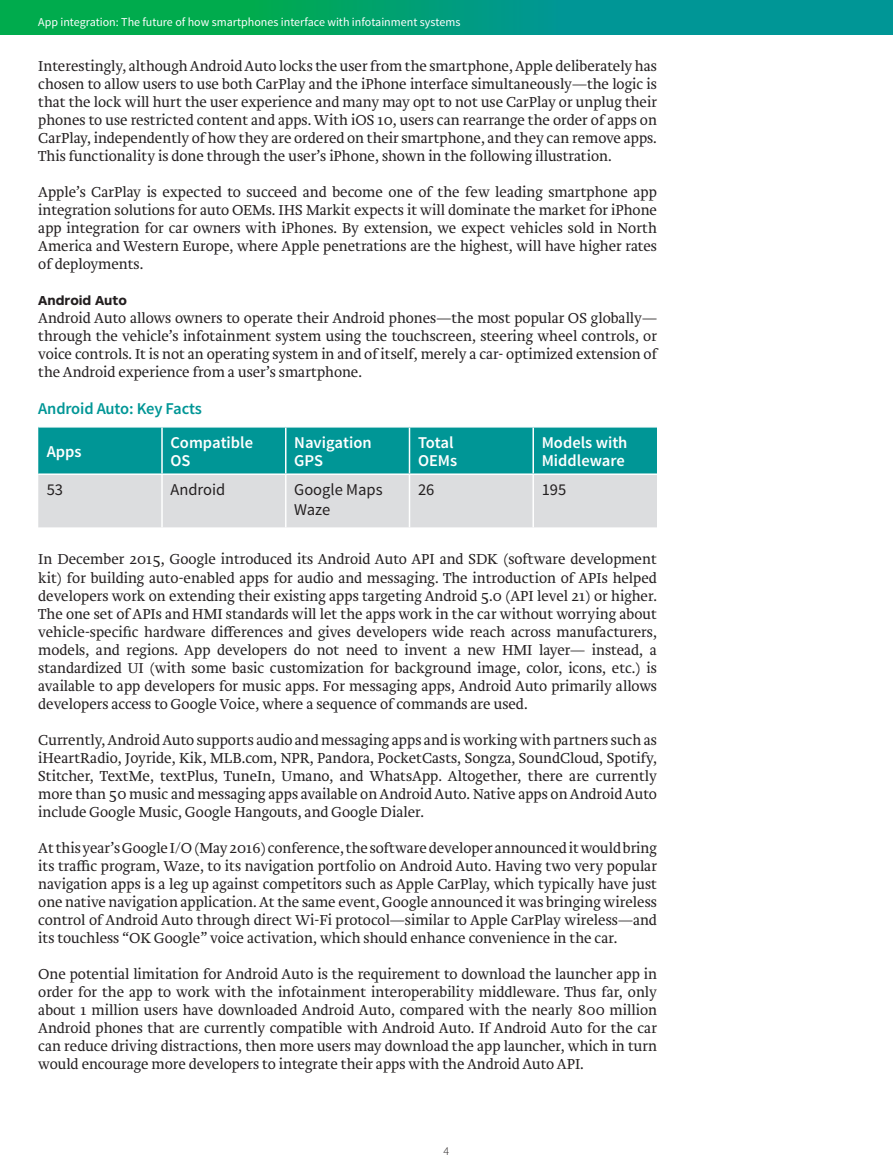
<style>
.page{position:relative;width:893px;height:1170px;background:#fff}
.page>*{position:absolute;margin:0;border:0;box-sizing:border-box;transform-origin:0 0}
.t1{font:600 16.5px/18px "Source Sans Pro";color:#fff}
.t2{font:16.5px/19.5px "Source Sans Pro";color:#231f20}
.t3{font:600 16.5px "Source Sans Pro";letter-spacing:-.01em;color:#009696}
.t4{font:300 15px/18px "Brioni Std";color:#231f20;text-align:justify}
.t5{font:700 13.5px "ARS Maquette Pro";color:#231f20}
.t6{font:12px "Source Sans Pro";color:#fff}
.t7{font:300 12px "Source Sans Pro";color:#231f20}
</style>
<div class="page">
<svg style="left:0;top:0;width:893px;height:34px;background:#009f75"></svg>
<svg style="left:38px;top:427px;width:619px;height:100px;background:#76bcbd"></svg>
<hr style="left:161px;top:427px;width:2px;height:46px;background:#fff">
<hr style="left:285px;top:427px;width:1px;height:46px;background:#fff">
<hr style="left:409px;top:427px;width:1px;height:46px;background:#fff">
<hr style="left:532px;top:427px;width:2px;height:46px;background:#fff">
<hr style="left:38px;top:473px;width:124px;height:2px;background:#fff">
<hr style="left:162px;top:473px;width:124px;height:2px;background:#fff">
<hr style="left:161px;top:475px;width:2px;height:52px;background:#fff">
<hr style="left:286px;top:473px;width:123px;height:2px;background:#fff">
<hr style="left:285px;top:475px;width:1px;height:52px;background:#fff">
<hr style="left:409px;top:473px;width:124px;height:2px;background:#fff">
<hr style="left:409px;top:475px;width:1px;height:52px;background:#fff">
<hr style="left:533px;top:473px;width:124px;height:2px;background:#fff">
<hr style="left:532px;top:475px;width:2px;height:52px;background:#fff">
<p class="t6" style="left:38px;top:15px;width:424px">App integration: The future of how smartphones interface with infotainment systems</p>
<p class="t4" style="left:38px;top:57px;width:620px">Interestingly, although Android Auto locks the user from the smartphone, Apple deliberately has chosen to allow users to use both CarPlay and the iPhone interface simultaneously—the logic is that the lock will hurt the user experience and many may opt to not use CarPlay or unplug their phones to use restricted content and apps. With iOS 10, users can rearrange the order of apps on CarPlay, independently of how they are ordered on their smartphone, and they can remove apps.<br>This functionality is done through the user’s iPhone, shown in the following illustration.</p>
<p class="t4" style="left:38px;top:183px;width:620px">Apple’s CarPlay is expected to succeed and become one of the few leading smartphone app integration solutions for auto OEMs. IHS Markit expects it will dominate the market for iPhone app integration for car owners with iPhones. By extension, we expect vehicles sold in North America and Western Europe, where Apple penetrations are the highest, will have higher rates of deployments.</p>
<p class="t5" style="left:38px;top:291px;width:90px">Android Auto</p>
<p class="t4" style="left:38px;top:309px;width:620px">Android Auto allows owners to operate their Android phones—the most popular OS globally— through the vehicle’s infotainment system using the touchscreen, steering wheel controls, or voice controls. It is not an operating system in and of itself, merely a car- optimized extension of the Android experience from a user’s smartphone.</p>
<p class="t3" style="left:38px;top:398px;width:165px">Android Auto: Key Facts</p>
<p class="t1" style="left:47px;top:442px;width:36px">Apps</p>
<p class="t1" style="left:170px;top:433px;width:84px">Compatible<br>OS</p>
<p class="t1" style="left:294px;top:433px;width:79px">Navigation<br>GPS</p>
<p class="t1" style="left:418px;top:433px;width:41px">Total<br>OEMs</p>
<p class="t1" style="left:542px;top:433px;width:87px">Models with<br>Middleware</p>
<p class="t2" style="left:47px;top:480px;width:18px">53</p>
<p class="t2" style="left:170px;top:480px;width:56px">Android</p>
<p class="t2" style="left:294px;top:480px;width:90px">Google Maps<br>Waze</p>
<p class="t2" style="left:418px;top:480px;width:18px">26</p>
<p class="t2" style="left:542px;top:480px;width:26px">195</p>
<p class="t4" style="left:38px;top:551px;width:620px">In December 2015, Google introduced its Android Auto API and SDK (software development kit) for building auto-enabled apps for audio and messaging. The introduction of APIs helped developers work on extending their existing apps targeting Android 5.0 (API level 21) or higher.<br>The one set of APIs and HMI standards will let the apps work in the car without worrying about vehicle-specific hardware differences and gives developers wide reach across manufacturers, models, and regions. App developers do not need to invent a new HMI layer— instead, a standardized UI (with some basic customization for background image, color, icons, etc.) is available to app developers for music apps. For messaging apps, Android Auto primarily allows developers access to Google Voice, where a sequence of commands are used.</p>
<p class="t4" style="left:38px;top:731px;width:620px">Currently, Android Auto supports audio and messaging apps and is working with partners such as iHeartRadio, Joyride, Kik, MLB.com, NPR, Pandora, PocketCasts, Songza, SoundCloud, Spotify, Stitcher, TextMe, textPlus, TuneIn, Umano, and WhatsApp. Altogether, there are currently more than 50 music and messaging apps available on Android Auto. Native apps on Android Auto include Google Music, Google Hangouts, and Google Dialer.</p>
<p class="t4" style="left:38px;top:839px;width:620px">At this year’s Google I/O (May 2016) conference, the software developer announced it would bring its traffic program, Waze, to its navigation portfolio on Android Auto. Having two very popular navigation apps is a leg up against competitors such as Apple CarPlay, which typically have just one native navigation application. At the same event, Google announced it was bringing wireless control of Android Auto through direct Wi-Fi protocol—similar to Apple CarPlay wireless—and its touchless “OK Google” voice activation, which should enhance convenience in the car.</p>
<p class="t4" style="left:38px;top:965px;width:620px">One potential limitation for Android Auto is the requirement to download the launcher app in order for the app to work with the infotainment interoperability middleware. Thus far, only about 1 million users have downloaded Android Auto, compared with the nearly 800 million Android phones that are currently compatible with Android Auto. If Android Auto for the car can reduce driving distractions, then more users may download the app launcher, which in turn would encourage more developers to integrate their apps with the Android Auto API.</p>
<p class="t7" style="left:444px;top:1143px;width:7px">4</p>
</div>
